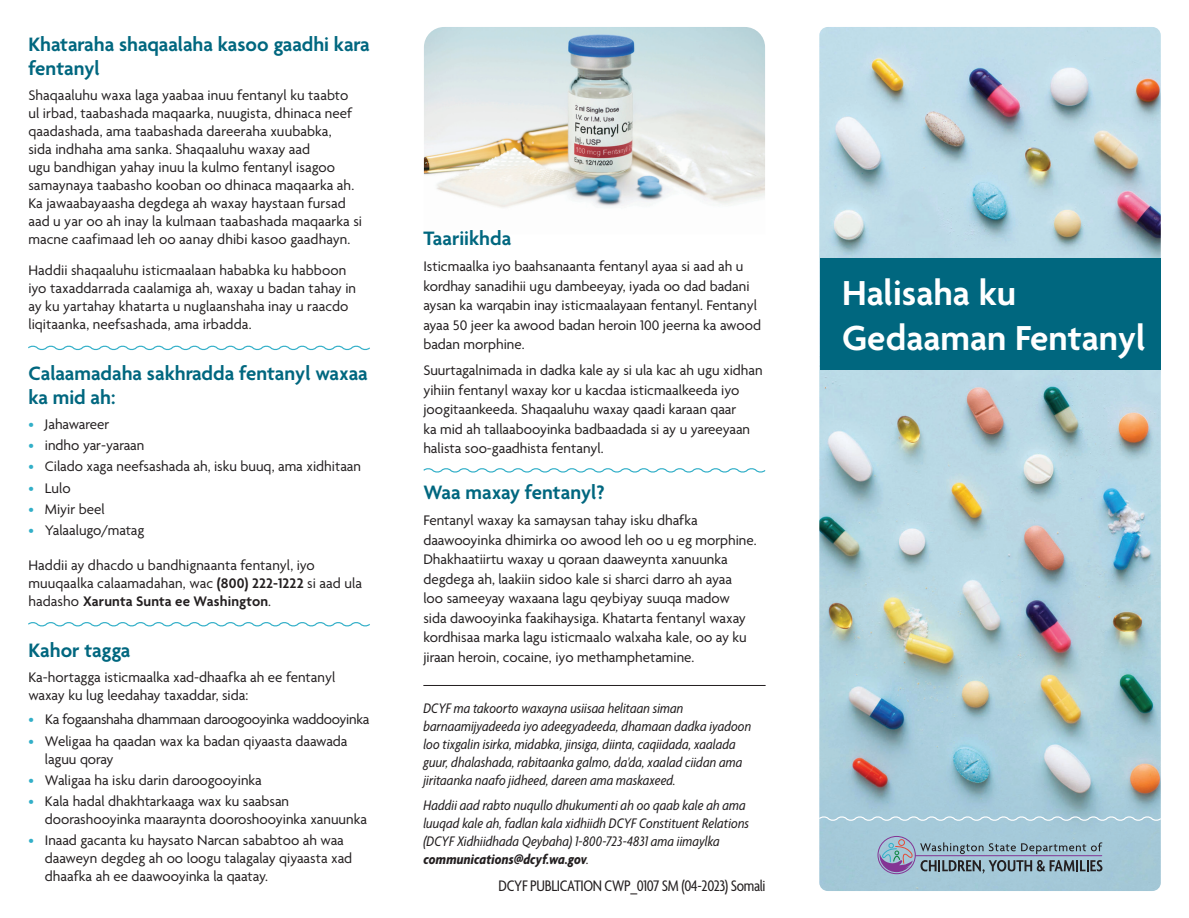
<style>
.page{position:relative;width:1189px;height:918px;background:#fff}
.page>*{position:absolute;margin:0;border:0;box-sizing:border-box;transform-origin:0 0}
.t1{font:600 37.5px/45px "Agenda";color:#fff}
.t2{font:600 21px/24px "Agenda";color:#00677f}
.t3{font:condensed 16.5px "Agenda";letter-spacing:-.02em;color:#231f20}
.t4{font:15px/18px "Agenda";color:#231f20}
.t5{font:italic condensed 15px/18px "Agenda";letter-spacing:.005em;color:#231f20}
.t6{font:15px "Agenda";letter-spacing:-.02em;color:#231f20}
.s1{color:#32afc8}
.s2{font-weight:600}
.s3{font-weight:700}
</style>
<div class="page">
<img style="left:819px;top:27px;width:341px;height:864px">
<div style="left:819px;top:258px;width:340px;height:112px;background:#00677f"></div>
<svg style="left:920px;top:860px;width:182px;height:13px;background:#748993"></svg>
<hr style="left:915px;top:855px;width:186px;height:1px;background:#843494">
<svg style="left:920px;top:842px;width:182px;height:12px;background:#8ba7b4"></svg>
<div style="left:877px;top:836px;width:38px;height:38px;border:1px solid #843494;border-radius:50%"></div>
<div style="left:898px;top:839px;width:6px;height:7px;border:1px solid #e54b37;border-radius:50%"></div>
<svg style="left:879px;top:843px;width:35px;height:29px"></svg>
<img style="left:424px;top:27px;width:341px;height:181px">
<hr style="left:423px;top:685px;width:342px;height:1px;background:#231f20">
<svg style="left:423px;top:468px;width:343px;height:5px"></svg>
<svg style="left:819px;top:815px;width:342px;height:7px;background:#b4d2df"></svg>
<svg style="left:28px;top:345px;width:342px;height:6px"></svg>
<svg style="left:28px;top:622px;width:342px;height:5px"></svg>
<h2 class="t2" style="left:28px;top:34px;width:343px">Khataraha shaqaalaha kasoo gaadhi kara fentanyl</h2>
<p class="t4" style="left:28px;top:87px;width:335px">Shaqaaluhu waxa laga yaabaa inuu fentanyl ku taabto ul irbad, taabashada maqaarka, nuugista, dhinaca neef qaadashada, ama taabashada dareeraha xuubabka,<br>sida indhaha ama sanka. Shaqaaluhu waxay aad<br>ugu bandhigan yahay inuu la kulmo fentanyl isagoo samaynaya taabasho kooban oo dhinaca maqaarka ah.<br>Ka jawaabayaasha degdega ah waxay haystaan fursad aad u yar oo ah inay la kulmaan taabashada maqaarka si macne caafimaad leh oo aanay dhibi kasoo gaadhayn.</p>
<p class="t4" style="left:28px;top:262px;width:329px">Haddii shaqaaluhu isticmaalaan hababka ku habboon iyo taxaddarrada caalamiga ah, waxay u badan tahay in ay ku yartahay khatarta u nuglaanshaha inay u raacdo liqitaanka, neefsashada, ama irbadda.</p>
<h2 class="t2" style="left:28px;top:363px;width:341px">Calaamadaha sakhradda fentanyl waxaa ka mid ah:</h2>
<p class="t4" style="left:28px;top:416px;width:82px"><span class="s1">•</span> Jahawareer</p>
<p class="t4" style="left:28px;top:437px;width:117px"><span class="s1">•</span> indho yar-yaraan</p>
<p class="t4" style="left:28px;top:459px;width:334px"><span class="s1">•</span> Cilado xaga neefsashada ah, isku buuq, ama xidhitaan</p>
<p class="t4" style="left:28px;top:480px;width:44px"><span class="s1">•</span> Lulo</p>
<p class="t4" style="left:28px;top:501px;width:78px"><span class="s1">•</span> Miyir beel</p>
<p class="t4" style="left:28px;top:522px;width:117px"><span class="s1">•</span> Yalaalugo/matag</p>
<p class="t4" style="left:28px;top:557px;width:335px">Haddii ay dhacdo u bandhignaanta fentanyl, iyo muuqaalka calaamadahan, wac <span class="s2">(800) 222-1222</span> si aad ula hadasho <span class="s2">Xarunta Sunta ee Washington</span>.</p>
<h2 class="t2" style="left:28px;top:640px;width:104px">Kahor tagga</h2>
<p class="t4" style="left:28px;top:669px;width:308px">Ka-hortagga isticmaalka xad-dhaafka ah ee fentanyl waxay ku lug leedahay taxaddar, sida:</p>
<p class="t6" style="left:28px;top:712px;width:342px"><span class="s1">•</span> Ka fogaanshaha dhammaan daroogooyinka waddooyinka</p>
<p class="t4" style="left:45px;top:733px;width:304px;text-indent:-16px"><span class="s1">•</span> Weligaa ha qaadan wax ka badan qiyaasta daawada laguu qoray</p>
<p class="t4" style="left:28px;top:772px;width:235px"><span class="s1">•</span> Waligaa ha isku darin daroogooyinka</p>
<p class="t4" style="left:45px;top:793px;width:323px;text-indent:-16px"><span class="s1">•</span> Kala hadal dhakhtarkaaga wax ku saabsan doorashooyinka maaraynta dooroshooyinka xanuunka</p>
<p class="t4" style="left:45px;top:833px;width:309px;text-indent:-16px"><span class="s1">•</span> Inaad gacanta ku haysato Narcan sababtoo ah waa daaweyn degdeg ah oo loogu talagalay qiyaasta xad dhaafka ah ee daawooyinka la qaatay.</p>
<h2 class="t2" style="left:423px;top:227px;width:89px">Taariikhda</h2>
<p class="t4" style="left:423px;top:258px;width:339px;line-height:19.5px">Isticmaalka iyo baahsanaanta fentanyl ayaa si aad ah u kordhay sanadihii ugu dambeeyay, iyada oo dad badani aysan ka warqabin inay isticmaalayaan fentanyl. Fentanyl ayaa 50 jeer ka awood badan heroin 100 jeerna ka awood badan morphine.</p>
<p class="t4" style="left:423px;top:362px;width:341px;line-height:19.5px">Suurtagalnimada in dadka kale ay si ula kac ah ugu xidhan yihiin fentanyl waxay kor u kacdaa isticmaalkeeda iyo joogitaankeeda. Shaqaaluhu waxay qaadi karaan qaar<br>ka mid ah tallaabooyinka badbaadada si ay u yareeyaan halista soo-gaadhista fentanyl.</p>
<h2 class="t2" style="left:423px;top:482px;width:183px">Waa maxay fentanyl?</h2>
<p class="t4" style="left:423px;top:512px;width:335px;line-height:19.5px">Fentanyl waxay ka samaysan tahay isku dhafka daawooyinka dhimirka oo awood leh oo u eg morphine.<br>Dhakhaatiirtu waxay u qoraan daaweynta xanuunka degdega ah, laakiin sidoo kale si sharci darro ah ayaa<br>loo sameeyay waxaana lagu qeybiyay suuqa madow sida dawooyinka faakihaysiga. Khatarta fentanyl waxay kordhisaa marka lagu isticmaalo walxaha kale, oo ay ku jiraan heroin, cocaine, iyo methamphetamine.</p>
<p class="t5" style="left:423px;top:699px;width:329px">DCYF ma takoorto waxayna usiisaa helitaan siman barnaamijyadeeda iyo adeegyadeeda, dhamaan dadka iyadoon loo tixgalin isirka, midabka, jinsiga, diinta, caqiidada, xaalada guur, dhalashada, rabitaanka galmo, da'da, xaalad ciidan ama jiritaanka naafo jidheed, dareen ama maskaxeed.</p>
<p class="t5" style="left:423px;top:795px;width:327px">Haddii aad rabto nuqullo dhukumenti ah oo qaab kale ah ama luuqad kale ah, fadlan kala xidhiidh DCYF Constituent Relations (DCYF Xidhiidhada Qeybaha) 1-800-723-4831 ama iimaylka <span class="s3">communications@dcyf.wa.gov</span>.</p>
<p class="t3" style="left:498px;top:877px;width:268px">DCYF PUBLICATION CWP_0107 SM (04-2023) Somali</p>
<h1 class="t1" style="left:841px;top:273px;width:305px">Halisaha ku<br>Gedaaman Fentanyl</h1>
</div>
